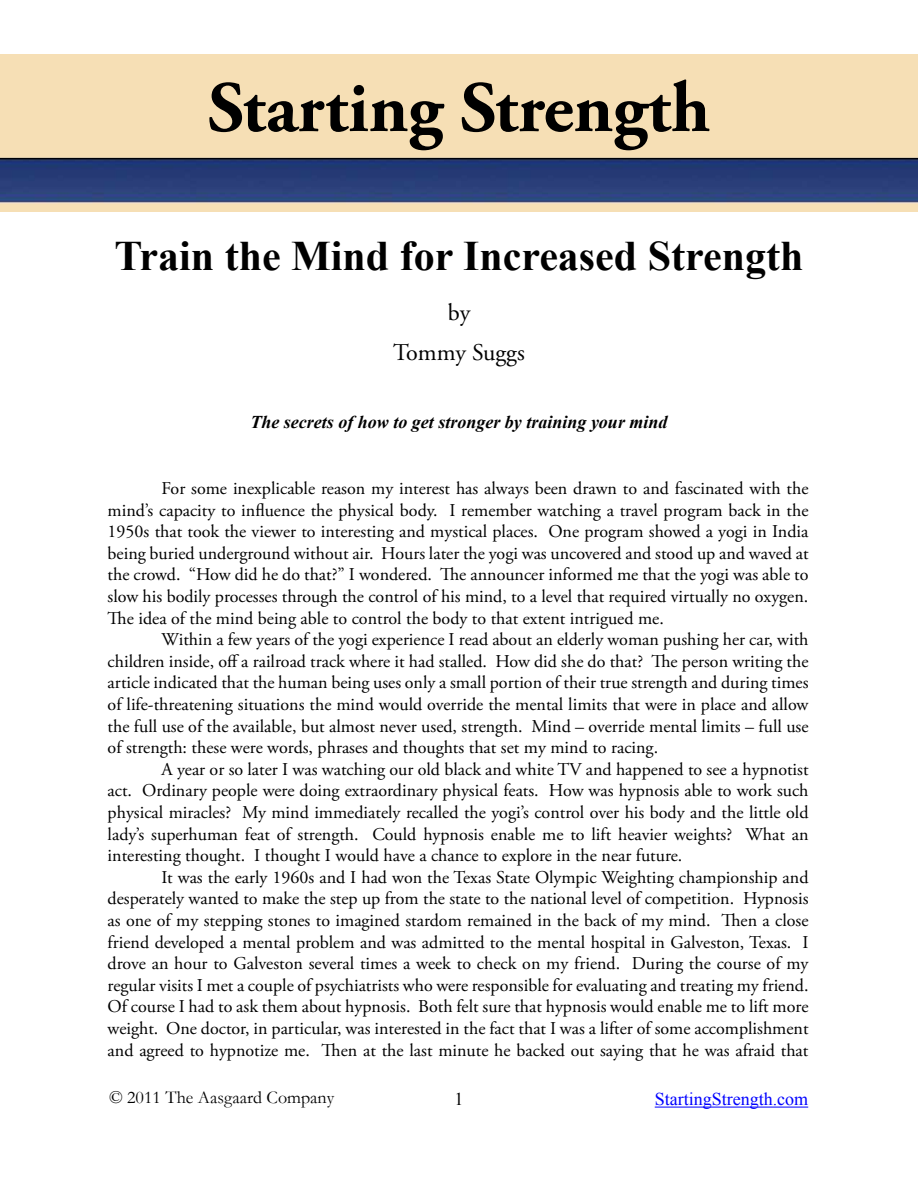
<style>
.page{position:relative;width:918px;height:1188px;background:#fff}
.page>*{position:absolute;margin:0;border:0;box-sizing:border-box;transform-origin:0 0}
.t1{font:700 72px "Adobe Garamond Pro";color:#000}
.t2{font:700 42px "Times New Roman";color:#000}
.t3{font:24px/40.5px "Adobe Garamond Pro";color:#000;text-align:center}
.t4{font:18px/21.6px "Adobe Garamond Pro";color:#000;text-align:justify}
.t5{font:italic 700 18px "Times New Roman";color:#000}
.t6{font:18px "Garamond";color:#000}
.t7{font:18px "Times New Roman";color:#00f}
.t8{font:18px "Times New Roman";color:#000}
</style>
<div class="page">
<img style="left:1px;top:54px;width:916px;height:158px">
<hr style="left:655px;top:1107px;width:153px;height:1px;background:#00f">
<h1 class="t1" style="left:208px;top:66px;width:504px">Starting Strength</h1>
<h2 class="t2" style="left:115px;top:227px;width:690px">Train the Mind for Increased Strength</h2>
<h3 class="t3" style="left:393px;top:293px;width:133px">by<br>Tommy Suggs</h3>
<p class="t5" style="left:250px;top:409px;width:419px">The secrets of how to get stronger by training your mind</p>
<p class="t4" style="left:108px;top:478px;width:702px;text-indent:54px">For some inexplicable reason my interest has always been drawn to and fascinated with the mind’s capacity to influence the physical body. I remember watching a travel program back in the 1950s that took the viewer to interesting and mystical places. One program showed a yogi in India being buried underground without air. Hours later the yogi was uncovered and stood up and waved at the crowd. “How did he do that?” I wondered. The announcer informed me that the yogi was able to slow his bodily processes through the control of his mind, to a level that required virtually no oxygen.<br>The idea of the mind being able to control the body to that extent intrigued me.</p>
<p class="t4" style="left:108px;top:629px;width:702px;text-indent:54px">Within a few years of the yogi experience I read about an elderly woman pushing her car, with children inside, off a railroad track where it had stalled. How did she do that? The person writing the article indicated that the human being uses only a small portion of their true strength and during times of life-threatening situations the mind would override the mental limits that were in place and allow the full use of the available, but almost never used, strength. Mind – override mental limits – full use of strength: these were words, phrases and thoughts that set my mind to racing.</p>
<p class="t4" style="left:108px;top:759px;width:702px;text-indent:54px">A year or so later I was watching our old black and white TV and happened to see a hypnotist act. Ordinary people were doing extraordinary physical feats. How was hypnosis able to work such physical miracles? My mind immediately recalled the yogi’s control over his body and the little old lady’s superhuman feat of strength. Could hypnosis enable me to lift heavier weights? What an interesting thought. I thought I would have a chance to explore in the near future.</p>
<p class="t4" style="left:108px;top:867px;width:702px;text-indent:54px">It was the early 1960s and I had won the Texas State Olympic Weighting championship and desperately wanted to make the step up from the state to the national level of competition. Hypnosis as one of my stepping stones to imagined stardom remained in the back of my mind. Then a close friend developed a mental problem and was admitted to the mental hospital in Galveston, Texas. I drove an hour to Galveston several times a week to check on my friend. During the course of my regular visits I met a couple of psychiatrists who were responsible for evaluating and treating my friend.<br>Of course I had to ask them about hypnosis. Both felt sure that hypnosis would enable me to lift more weight. One doctor, in particular, was interested in the fact that I was a lifter of some accomplishment and agreed to hypnotize me. Then at the last minute he backed out saying that he was afraid that</p>
<p class="t6" style="left:109px;top:1085px;width:227px">© 2011 The Aasgaard Company</p>
<p class="t8" style="left:454px;top:1087px;width:10px">1</p>
<p class="t7" style="left:655px;top:1087px;width:155px">StartingStrength.com</p>
</div>
